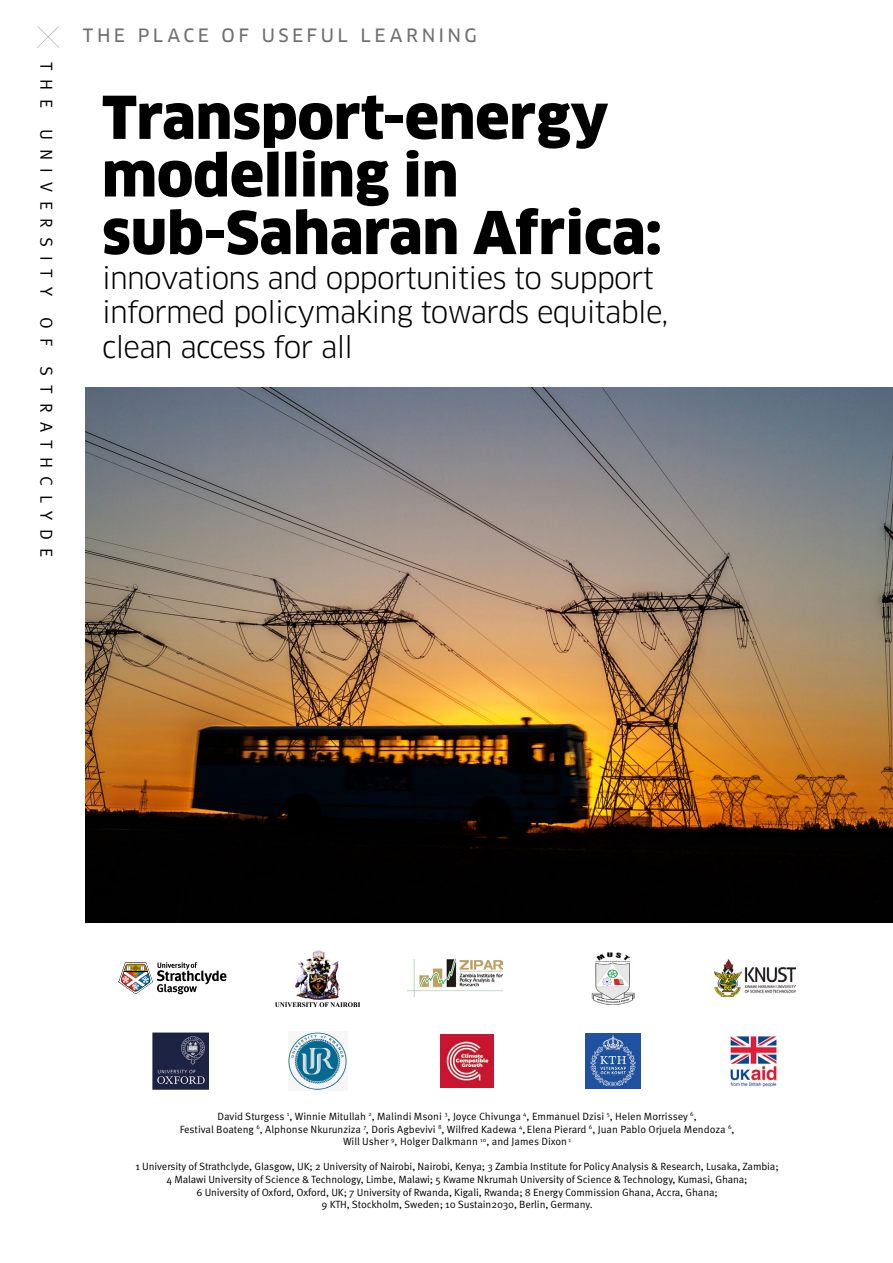
<style>
.page{position:relative;width:893px;height:1263px;background:#fff}
.page>*{position:absolute;margin:0;border:0;box-sizing:border-box;transform-origin:0 0}
.t1{font:900 57.6px/57.6px "Clan OT";color:#000}
.t2{font:28.8px/34.5px "Clan OT";letter-spacing:-.025em;color:#000}
.t3{font:18px "Clan OT News";letter-spacing:.19em;color:#706f6f}
.t4{font:17.25px "Meta OT Norm";letter-spacing:.5em;color:#000}
.t5{font:10.5px/12.6px "Meta OT Norm";letter-spacing:-.01em;color:#000;text-align:center}
</style>
<div class="page">
<svg style="left:119px;top:962px;width:107px;height:32px"></svg>
<img style="left:276px;top:950px;width:84px;height:56px">
<img style="left:408px;top:959px;width:94px;height:38px">
<img style="left:592px;top:952px;width:42px;height:53px">
<img style="left:715px;top:959px;width:81px;height:38px">
<img style="left:153px;top:1033px;width:56px;height:56px">
<img style="left:288px;top:1031px;width:60px;height:60px">
<img style="left:585px;top:1033px;width:56px;height:56px">
<img style="left:440px;top:1034px;width:53px;height:53px">
<img style="left:730px;top:1036px;width:47px;height:51px">
<svg style="left:37px;top:27px;width:23px;height:21px"></svg>
<img style="left:85px;top:388px;width:808px;height:534px">
<h3 class="t4" style="left:57px;top:62px;width:497px;rotate:90deg">THE UNIVERSITY OF STRATHCLYDE</h3>
<h3 class="t3" style="left:83px;top:24px;width:395px">THE PLACE OF USEFUL LEARNING</h3>
<h1 class="t1" style="left:102px;top:89px;width:561px">Transport-energy modelling in sub-Saharan Africa:</h1>
<h2 class="t2" style="left:102px;top:261px;width:568px">innovations and opportunities to support informed policymaking towards equitable, clean access for all</h2>
<p class="t5" style="left:180px;top:1110px;width:556px">David Sturgess <sup>1</sup>, Winnie Mitullah <sup>2</sup>, Malindi Msoni <sup>3</sup>, Joyce Chivunga <sup>4</sup>, Emmanuel Dzisi <sup>5</sup>, Helen Morrissey <sup>6</sup>,<br>Festival Boateng <sup>6</sup>, Alphonse Nkurunziza <sup>7</sup>, Doris Agbevivi <sup>8</sup>, Wilfred Kadewa <sup>4</sup>, Elena Pierard <sup>6</sup>, Juan Pablo Orjuela Mendoza <sup>6</sup>,<br>Will Usher <sup>9</sup>, Holger Dalkmann <sup>10</sup>, and James Dixon <sup>1</sup></p>
<p class="t5" style="left:136px;top:1160px;width:645px">1 University of Strathclyde, Glasgow, UK; 2 University of Nairobi, Nairobi, Kenya; 3 Zambia Institute for Policy Analysis &amp; Research, Lusaka, Zambia; 4 Malawi University of Science &amp; Technology, Limbe, Malawi; 5 Kwame Nkrumah University of Science &amp; Technology, Kumasi, Ghana;<br>6 University of Oxford, Oxford, UK; 7 University of Rwanda, Kigali, Rwanda; 8 Energy Commission Ghana, Accra, Ghana;<br>9 KTH, Stockholm, Sweden; 10 Sustain2030, Berlin, Germany.</p>
</div>
